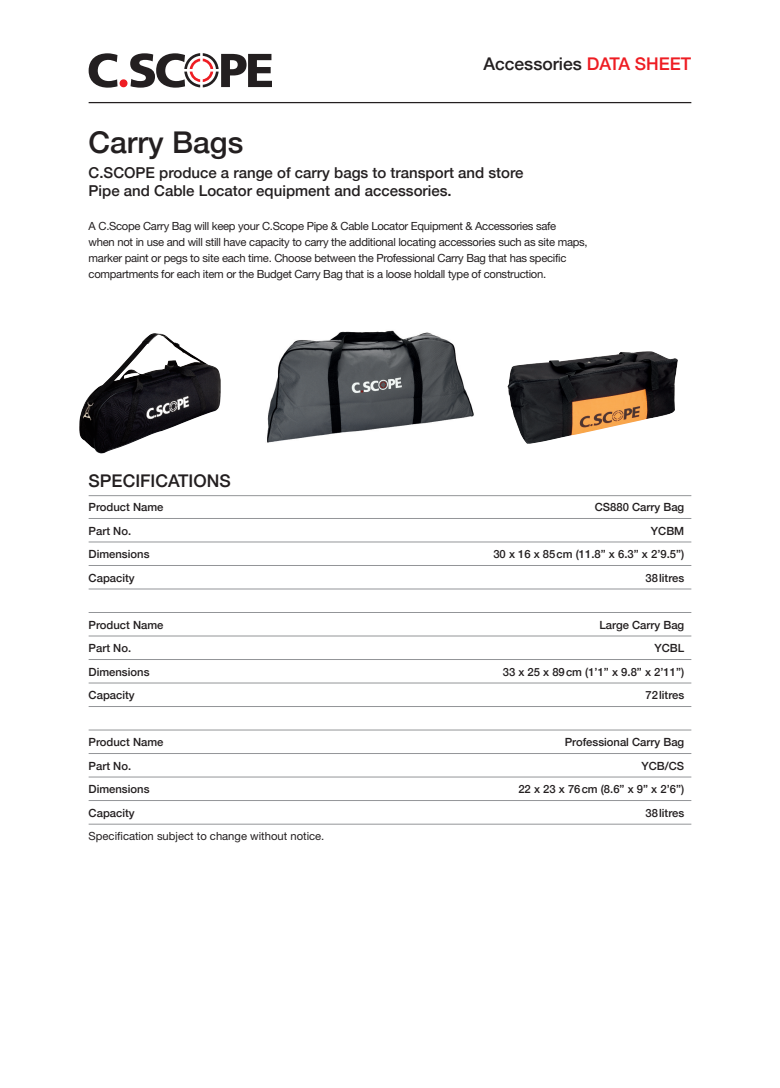
<style>
.page{position:relative;width:780px;height:1088px;background:#fff}
.page>*{position:absolute;margin:0;border:0;box-sizing:border-box;transform-origin:0 0}
.t1{font:500 30px "Helvetica Neue";color:#231f20}
.t2{font:500 17.5px "Helvetica Neue";color:#231f20}
.t3{font:500 15px/18px "Helvetica Neue";color:#231f20}
.t4{font:11.25px/15.8px "Helvetica Neue";letter-spacing:-.025em;color:#231f20}
.t5{font:500 11.25px "Helvetica Neue";color:#231f20}
.t6{font:11.25px "Helvetica Neue";color:#231f20}
.s1{color:#ee1d23}
</style>
<div class="page">
<svg style="left:89px;top:53px;width:28px;height:35px"></svg>
<svg style="left:130px;top:53px;width:142px;height:35px"></svg>
<div style="left:119px;top:79px;width:8px;height:8px;background:#ee1d23;border-radius:50%"></div>
<hr style="left:89px;top:102px;width:602px;height:1px;background:#231f20">
<img style="left:507px;top:351px;width:171px;height:93px">
<img style="left:267px;top:330px;width:207px;height:113px">
<img style="left:79px;top:333px;width:142px;height:121px">
<hr style="left:89px;top:495px;width:602px;height:1px;background:#939598">
<hr style="left:89px;top:518px;width:602px;height:1px;background:#939598">
<hr style="left:89px;top:541px;width:602px;height:1px;background:#939598">
<hr style="left:89px;top:565px;width:602px;height:1px;background:#939598">
<hr style="left:89px;top:588px;width:602px;height:1px;background:#939598">
<hr style="left:89px;top:612px;width:602px;height:1px;background:#939598">
<hr style="left:89px;top:635px;width:602px;height:1px;background:#939598">
<hr style="left:89px;top:659px;width:602px;height:1px;background:#939598">
<hr style="left:89px;top:682px;width:602px;height:1px;background:#939598">
<hr style="left:89px;top:706px;width:602px;height:1px;background:#939598">
<hr style="left:89px;top:729px;width:602px;height:1px;background:#939598">
<hr style="left:89px;top:753px;width:602px;height:1px;background:#939598">
<hr style="left:89px;top:776px;width:602px;height:1px;background:#939598">
<hr style="left:89px;top:800px;width:602px;height:1px;background:#939598">
<hr style="left:89px;top:824px;width:602px;height:1px;background:#939598">
<h2 class="t2" style="left:483px;top:53px;width:209px">Accessories <span class="s1">DATA SHEET</span></h2>
<h1 class="t1" style="left:89px;top:124px;width:156px">Carry Bags</h1>
<h3 class="t3" style="left:89px;top:164px;width:436px">C.SCOPE produce a range of carry bags to transport and store<br>Pipe and Cable Locator equipment and accessories.</h3>
<p class="t4" style="left:89px;top:218px;width:500px">A C.Scope Carry Bag will keep your C.Scope Pipe &amp; Cable Locator Equipment &amp; Accessories safe<br>when not in use and will still have capacity to carry the additional locating accessories such as site maps, marker paint or pegs to site each time. Choose between the Professional Carry Bag that has specific compartments for each item or the Budget Carry Bag that is a loose holdall type of construction.</p>
<h2 class="t2" style="left:89px;top:470px;width:143px">SPECIFICATIONS</h2>
<p class="t5" style="left:89px;top:500px;width:76px">Product Name</p>
<p class="t5" style="left:594px;top:500px;width:91px">CS880 Carry Bag</p>
<p class="t5" style="left:89px;top:523px;width:44px">Part No.</p>
<p class="t5" style="left:651px;top:523px;width:35px">YCBM</p>
<p class="t5" style="left:89px;top:547px;width:62px">Dimensions</p>
<p class="t5" style="left:493px;top:547px;width:192px">30 x 16 x 85cm (11.8” x 6.3” x 2’9.5”)</p>
<p class="t5" style="left:89px;top:570px;width:48px">Capacity</p>
<p class="t5" style="left:645px;top:570px;width:40px">38litres</p>
<p class="t5" style="left:89px;top:617px;width:76px">Product Name</p>
<p class="t5" style="left:599px;top:617px;width:86px">Large Carry Bag</p>
<p class="t5" style="left:89px;top:641px;width:44px">Part No.</p>
<p class="t5" style="left:654px;top:641px;width:31px">YCBL</p>
<p class="t5" style="left:89px;top:664px;width:62px">Dimensions</p>
<p class="t5" style="left:502px;top:664px;width:183px">33 x 25 x 89cm (1’1” x 9.8” x 2’11”)</p>
<p class="t5" style="left:89px;top:688px;width:48px">Capacity</p>
<p class="t5" style="left:645px;top:688px;width:40px">72litres</p>
<p class="t5" style="left:89px;top:735px;width:76px">Product Name</p>
<p class="t5" style="left:564px;top:735px;width:121px">Professional Carry Bag</p>
<p class="t5" style="left:89px;top:758px;width:44px">Part No.</p>
<p class="t5" style="left:641px;top:758px;width:44px">YCB/CS</p>
<p class="t5" style="left:89px;top:782px;width:62px">Dimensions</p>
<p class="t5" style="left:518px;top:782px;width:167px">22 x 23 x 76cm (8.6” x 9” x 2’6”)</p>
<p class="t5" style="left:89px;top:805px;width:48px">Capacity</p>
<p class="t5" style="left:645px;top:805px;width:40px">38litres</p>
<p class="t6" style="left:89px;top:829px;width:237px">Specification subject to change without notice.</p>
</div>
